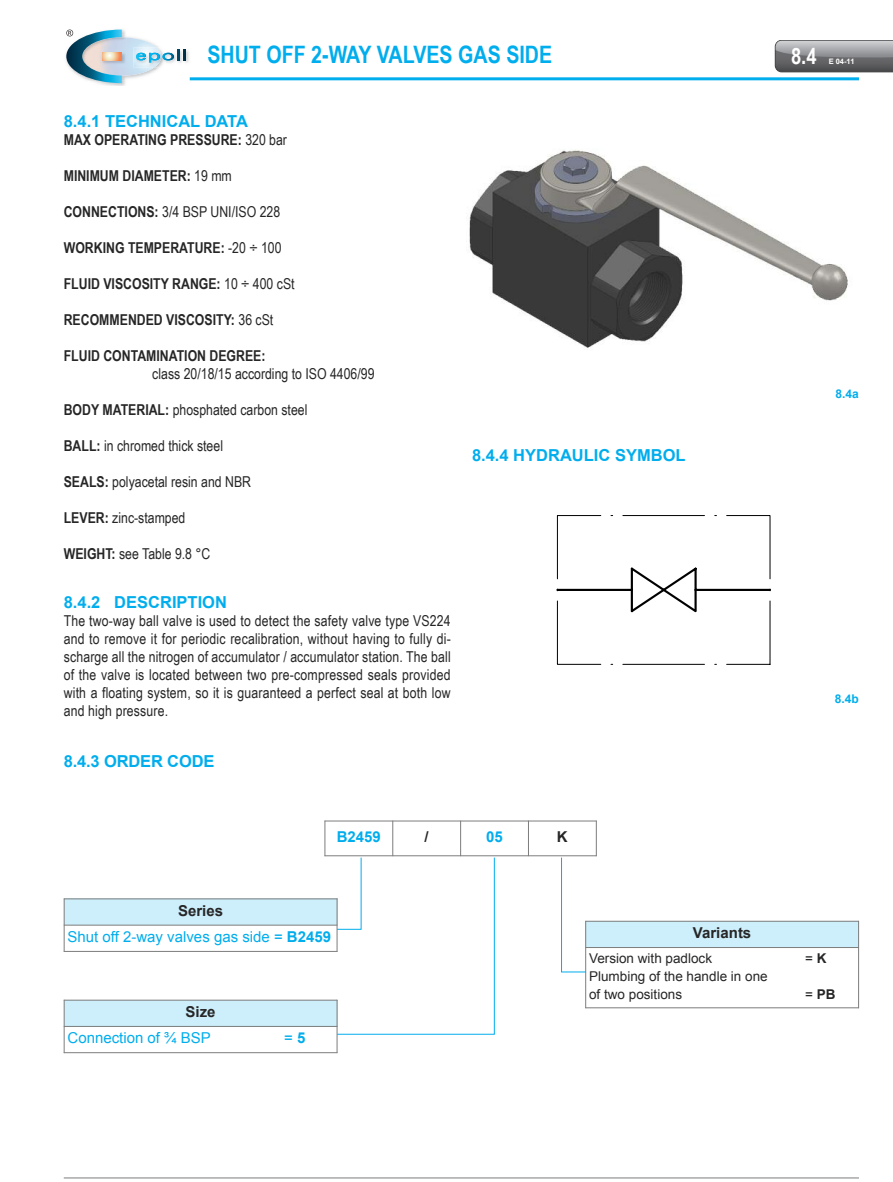
<style>
.page{position:relative;width:893px;height:1182px;background:#fff}
.page>*{position:absolute;margin:0;border:0;box-sizing:border-box;transform-origin:0 0}
.t1{font:700 24px "Arial Narrow";color:#00aded}
.t2{font:700 22.5px "Arial Narrow";color:#fff}
.t3{font:700 16.5px "Arial";color:#00aded}
.t4{font:15px/18px "Arial Narrow";color:#272627;text-align:justify}
.t5{font:700 15px "Arial Narrow";color:#272627}
.t6{font:15px/26.2px "Arial";color:#00aded;text-align:center}
.t7{font:700 15px "Arial";color:#272627}
.t8{font:700 15px "Arial";color:#00aded}
.t9{font:13.5px/18px "Arial";color:#272627}
.t10{font:700 13.5px "Arial";color:#272627}
.t11{font:700 12px "Arial";color:#00aded}
.t12{font:700 7.5px "Arial";color:#fff}
.s1{font-weight:400}
.s2{font-weight:700}
.s3{font-weight:700;color:#272627}
</style>
<div class="page">
<svg style="left:774px;top:45px;width:1px;height:22px"></svg>
<svg style="left:775px;top:40px;width:118px;height:32px;background:#828386"></svg>
<hr style="left:190px;top:77px;width:669px;height:3px;background:#00aded">
<hr style="left:64px;top:1177px;width:795px;height:1px;background:#7d7d7d">
<img style="left:99px;top:83px;width:26px;height:2px">
<img style="left:186px;top:50px;width:3px;height:13px">
<svg style="left:66px;top:30px;width:120px;height:53px"></svg>
<img style="left:469px;top:150px;width:379px;height:198px">
<svg style="left:556px;top:515px;width:215px;height:150px"></svg>
<hr style="left:325px;top:821px;width:1px;height:35px;background:#7d7d7d">
<hr style="left:392px;top:821px;width:1px;height:35px;background:#7d7d7d">
<hr style="left:460px;top:821px;width:1px;height:35px;background:#7d7d7d">
<hr style="left:528px;top:821px;width:1px;height:35px;background:#7d7d7d">
<hr style="left:596px;top:821px;width:1px;height:35px;background:#7d7d7d">
<hr style="left:325px;top:821px;width:272px;height:1px;background:#7d7d7d">
<hr style="left:325px;top:855px;width:272px;height:1px;background:#7d7d7d">
<div style="left:64px;top:898px;width:273px;height:27px;background:#cceffb"></div>
<hr style="left:64px;top:898px;width:1px;height:54px;background:#7d7d7d">
<hr style="left:64px;top:898px;width:273px;height:1px;background:#7d7d7d">
<hr style="left:64px;top:925px;width:273px;height:1px;background:#7d7d7d">
<hr style="left:64px;top:951px;width:273px;height:1px;background:#7d7d7d">
<div style="left:64px;top:1000px;width:273px;height:26px;background:#cceffb"></div>
<hr style="left:64px;top:1000px;width:1px;height:53px;background:#7d7d7d">
<hr style="left:337px;top:1000px;width:1px;height:53px;background:#7d7d7d">
<hr style="left:64px;top:1000px;width:273px;height:1px;background:#7d7d7d">
<hr style="left:64px;top:1026px;width:273px;height:1px;background:#7d7d7d">
<hr style="left:64px;top:1052px;width:273px;height:1px;background:#7d7d7d">
<div style="left:585px;top:921px;width:274px;height:26px;background:#cceffb"></div>
<hr style="left:585px;top:921px;width:1px;height:87px;background:#7d7d7d">
<hr style="left:858px;top:921px;width:1px;height:87px;background:#7d7d7d">
<hr style="left:585px;top:921px;width:274px;height:1px;background:#7d7d7d">
<hr style="left:585px;top:947px;width:274px;height:1px;background:#7d7d7d">
<hr style="left:585px;top:1007px;width:274px;height:1px;background:#7d7d7d">
<svg style="left:336px;top:857px;width:159px;height:178px"></svg>
<svg style="left:561px;top:857px;width:26px;height:116px"></svg>
<h1 class="t1" style="left:207px;top:41px;width:346px">SHUT OFF 2-WAY VALVES GAS SIDE</h1>
<h2 class="t2" style="left:791px;top:43px;width:27px">8.4</h2>
<p class="t12" style="left:829px;top:58px;width:27px">E 04-11</p>
<p class="t3" style="left:64px;top:112px;width:186px">8.4.1 TECHNICAL DATA</p>
<p class="t5" style="left:64px;top:131px;width:225px">MAX OPERATING PRESSURE: <span class="s1">320 bar</span></p>
<p class="t5" style="left:64px;top:167px;width:170px">MINIMUM DIAMETER: <span class="s1">19 mm</span></p>
<p class="t4" style="left:64px;top:202px;width:218px"><span class="s2">CONNECTIONS:</span> 3/4 BSP UNI/ISO 228</p>
<p class="t5" style="left:64px;top:239px;width:219px">WORKING TEMPERATURE: <span class="s1">-20 ÷ 100</span></p>
<p class="t5" style="left:64px;top:275px;width:232px">FLUID VISCOSITY RANGE: <span class="s1">10 ÷ 400 cSt</span></p>
<p class="t5" style="left:64px;top:311px;width:211px">RECOMMENDED VISCOSITY: <span class="s1">36 cSt</span></p>
<p class="t5" style="left:64px;top:347px;width:203px">FLUID CONTAMINATION DEGREE:</p>
<p class="t4" style="left:152px;top:364px;width:224px">class 20/18/15 according to ISO 4406/99</p>
<p class="t4" style="left:64px;top:400px;width:245px"><span class="s2">BODY MATERIAL:</span> phosphated carbon steel</p>
<p class="t4" style="left:64px;top:436px;width:161px"><span class="s2">BALL:</span> in chromed thick steel</p>
<p class="t4" style="left:64px;top:472px;width:189px"><span class="s2">SEALS:</span> polyacetal resin and NBR</p>
<p class="t4" style="left:64px;top:508px;width:123px"><span class="s2">LEVER:</span> zinc-stamped</p>
<p class="t4" style="left:64px;top:544px;width:148px"><span class="s2">WEIGHT:</span> see Table 9.8 °C</p>
<p class="t3" style="left:64px;top:593px;width:165px">8.4.2 DESCRIPTION</p>
<p class="t4" style="left:64px;top:612px;width:389px">The two-way ball valve is used to detect the safety valve type VS224 and to remove it for periodic recalibration, without having to fully di&shy;scharge all the nitrogen of accumulator / accumulator station. The ball of the valve is located between two pre-compressed seals provided with a floating system, so it is guaranteed a perfect seal at both low and high pressure.</p>
<p class="t3" style="left:64px;top:752px;width:152px">8.4.3 ORDER CODE</p>
<p class="t3" style="left:472px;top:446px;width:215px">8.4.4 HYDRAULIC SYMBOL</p>
<p class="t8" style="left:337px;top:829px;width:46px">B2459</p>
<p class="t7" style="left:425px;top:829px;width:6px">/</p>
<p class="t8" style="left:486px;top:829px;width:18px">05</p>
<p class="t7" style="left:557px;top:829px;width:12px">K</p>
<p class="t11" style="left:836px;top:387px;width:25px">8.4a</p>
<p class="t11" style="left:835px;top:692px;width:26px">8.4b</p>
<p class="t6" style="left:68px;top:897px;width:265px"><span class="s3">Series<br></span>Shut off 2-way valves gas side = <span class="s2">B2459</span></p>
<p class="t7" style="left:186px;top:1003px;width:32px">Size</p>
<p class="t6" style="left:68px;top:1025px;width:145px">Connection of ¾ BSP</p>
<p class="t6" style="left:284px;top:1025px;width:23px">= <span class="s2">5</span></p>
<p class="t7" style="left:693px;top:924px;width:60px">Variants</p>
<p class="t9" style="left:589px;top:949px;width:125px">Version with padlock</p>
<p class="t9" style="left:805px;top:949px;width:23px">= <span class="s2">K</span></p>
<p class="t9" style="left:589px;top:967px;width:180px">Plumbing of the handle in one of two positions</p>
<p class="t10" style="left:805px;top:987px;width:32px"><span class="s1">=</span> PB</p>
</div>
